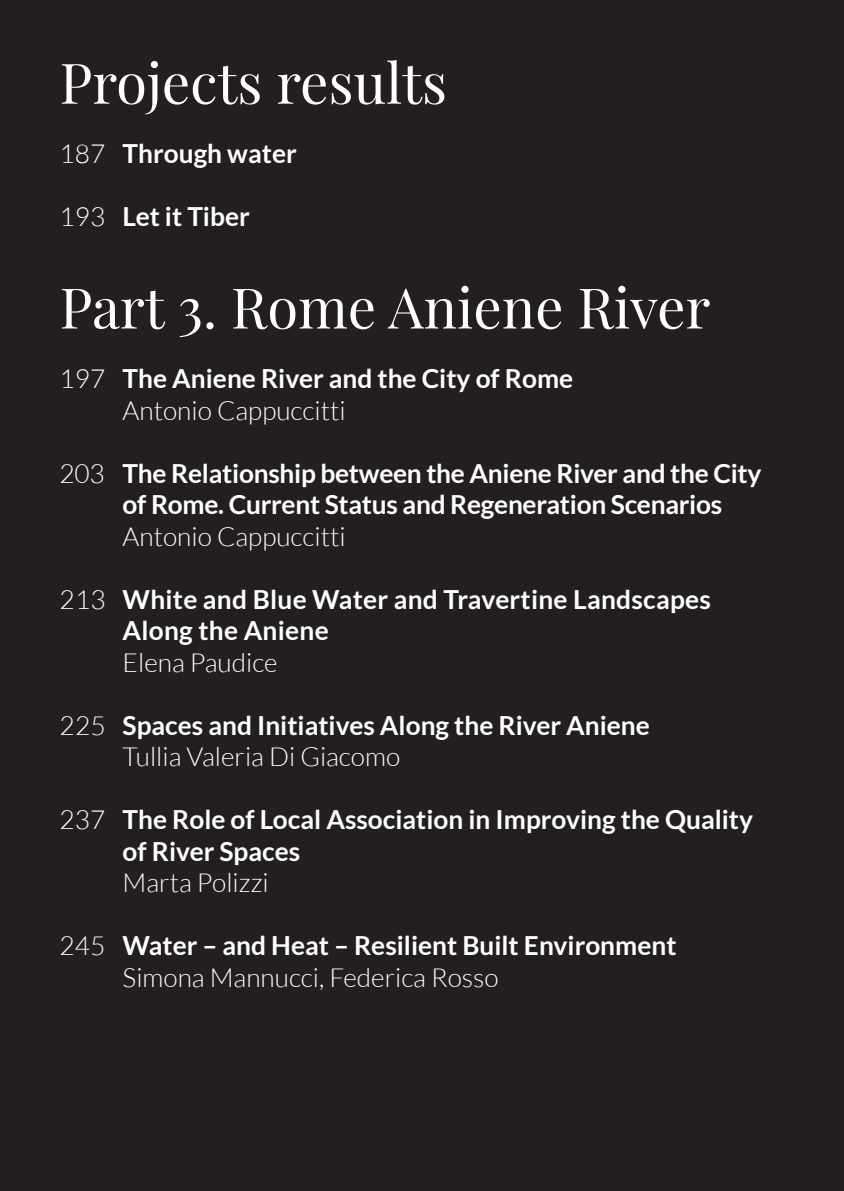
<style>
.page{position:relative;width:844px;height:1191px;background:#fff}
.page>*{position:absolute;margin:0;border:0;box-sizing:border-box;transform-origin:0 0}
.t1{font:56px "Playfair Display";color:#fff}
.t2{font:700 26.25px/31.5px "Lato";color:#fff}
.t3{font:300 26.25px "Lato";color:#fff}
.s1{font-weight:300}
</style>
<div class="page">
<hr style="left:843px;top:0;width:1px;height:1191px;background:#231f20">
<hr style="left:840px;top:0;width:3px;height:1191px;background:#231f20">
<div style="left:0;top:0;width:840px;height:1191px;background:#231f20"></div>
<h1 class="t1" style="left:60px;top:39px;width:389px">Projects results</h1>
<p class="t2" style="left:60px;top:138px;width:238px"><span class="s1">187</span> Through water</p>
<p class="t2" style="left:60px;top:201px;width:192px"><span class="s1">193</span> Let it Tiber</p>
<h1 class="t1" style="left:60px;top:264px;width:652px">Part 3. Rome Aniene River</h1>
<p class="t2" style="left:123px;top:362px;width:452px;text-indent:-63px"><span class="s1">197</span> The Aniene River and the City of Rome<br><span class="s1">Antonio Cappuccitti</span></p>
<p class="t2" style="left:123px;top:457px;width:640px;text-indent:-63px"><span class="s1">203</span> The Relationship between the Aniene River and the City of Rome. Current Status and Regeneration Scenarios</p>
<p class="t3" style="left:123px;top:522px;width:224px">Antonio Cappuccitti</p>
<p class="t2" style="left:123px;top:583px;width:589px;text-indent:-63px"><span class="s1">213</span> White and Blue Water and Travertine Landscapes<br>Along the Aniene</p>
<p class="t3" style="left:123px;top:648px;width:156px">Elena Paudice</p>
<p class="t2" style="left:123px;top:709px;width:528px;text-indent:-63px"><span class="s1">225</span> Spaces and Initiatives Along the River Aniene<br><span class="s1">Tullia Valeria Di Giacomo</span></p>
<p class="t2" style="left:123px;top:803px;width:632px;text-indent:-63px"><span class="s1">237</span> The Role of Local Association in Improving the Quality of River Spaces</p>
<p class="t3" style="left:123px;top:868px;width:148px">Marta Polizzi</p>
<p class="t2" style="left:123px;top:929px;width:555px;text-indent:-63px"><span class="s1">245</span> Water – and Heat – Resilient Built Environment<br><span class="s1">Simona Mannucci, Federica Rosso</span></p>
</div>
